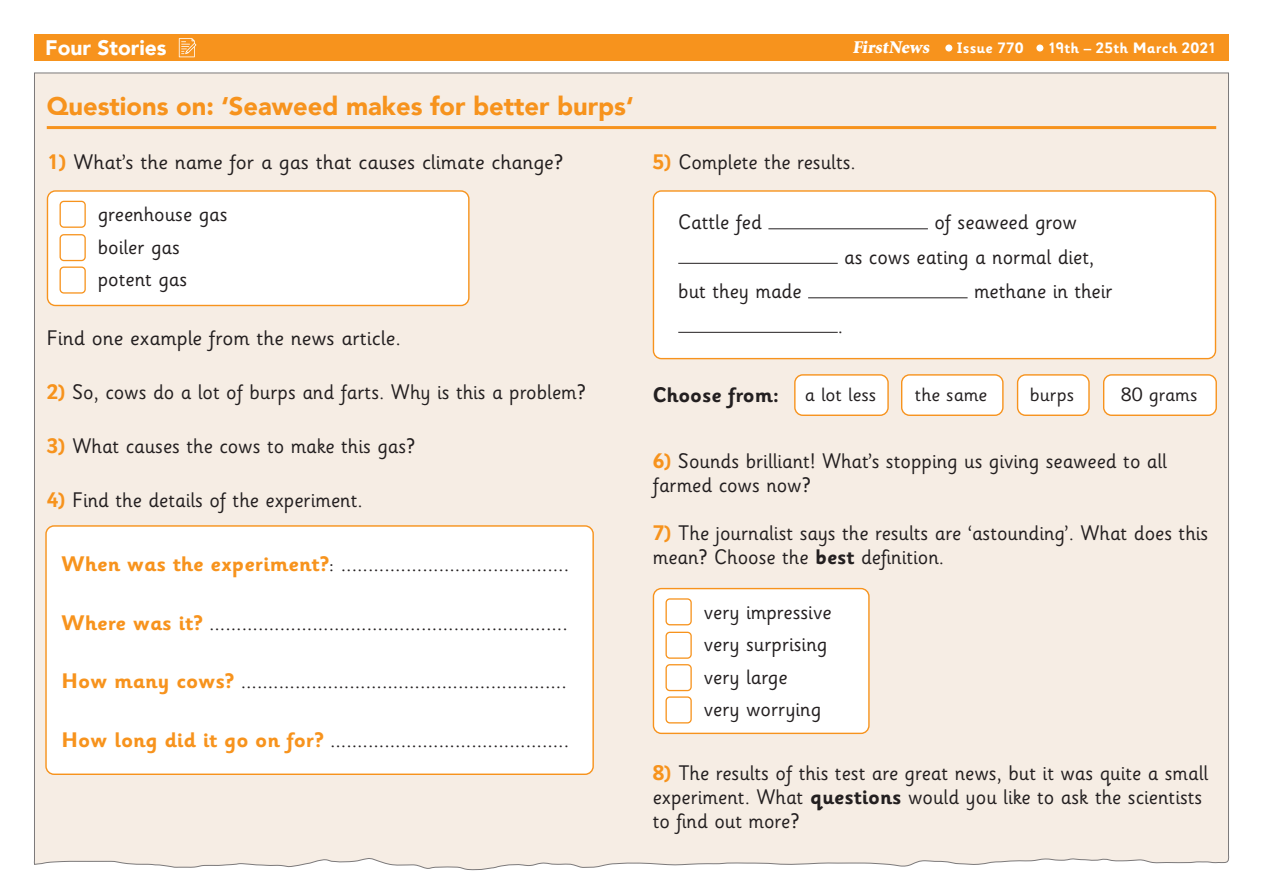
<style>
.page{position:relative;width:1263px;height:893px;background:#fff}
.page>*{position:absolute;margin:0;border:0;box-sizing:border-box;transform-origin:0 0}
.t1{font:900 25.5px "Avenir";color:#f7931d}
.Questions{font:21px/24px "Sassoon Infant Std";color:#231f20}
.Questions-2{font:21px "Sassoon Infant Std";color:#231f20;scale:1.05 1}
.t2{font:900 21px "Avenir";color:#fff}
.Questions-3{font:700 21px "Sassoon Infant Std";color:#231f20}
.Questions-4{font:20.7px "Sassoon Infant Std";color:#231f20}
.Questions-5{font:19.2px "Sassoon Infant Std";color:#231f20;scale:1.05 1}
.t3{font:900 18px "Minion Std";color:#fff}
.t4{font:700 15px "Sassoon Infant Std";letter-spacing:.02em;color:#fff}
.s1{font-weight:700;color:#f7931d}
.s2{font-weight:700}
</style>
<div class="page">
<div style="left:34px;top:72px;width:1195px;height:798px;background:#f6ede4"></div>
<div style="left:34px;top:34px;width:1195px;height:27px;background:#f7931d"></div>
<div style="left:945px;top:45px;width:7px;height:7px;background:#fff;border-radius:50%"></div>
<div style="left:1036px;top:45px;width:7px;height:7px;background:#fff;border-radius:50%"></div>
<svg style="left:179px;top:38px;width:17px;height:19px"></svg>
<hr style="left:47px;top:126px;width:1169px;height:3px;background:#f7931d">
<div style="left:47px;top:191px;width:422px;height:114px;background:#fff;border-radius:8px"></div>
<div style="left:47px;top:190px;width:422px;height:116px;border:1px solid #f7931d;border-radius:8px"></div>
<div style="left:60px;top:201px;width:26px;height:27px;border:1px solid #f7931d;border-radius:4px"></div>
<div style="left:60px;top:266px;width:26px;height:28px;border:1px solid #f7931d;border-radius:4px"></div>
<div style="left:60px;top:234px;width:26px;height:27px;border:1px solid #f7931d;border-radius:4px"></div>
<div style="left:46px;top:526px;width:547px;height:248px;background:#fff;border-radius:8px"></div>
<div style="left:45px;top:525px;width:549px;height:250px;border:1px solid #f7931d;border-radius:8px"></div>
<div style="left:653px;top:191px;width:562px;height:168px;background:#fff;border-radius:8px"></div>
<div style="left:653px;top:190px;width:563px;height:169px;border:1px solid #f7931d;border-radius:8px"></div>
<hr style="left:768px;top:228px;width:160px;height:1px;background:#231f20">
<hr style="left:678px;top:263px;width:160px;height:1px;background:#231f20">
<hr style="left:808px;top:297px;width:159px;height:1px;background:#231f20">
<hr style="left:678px;top:332px;width:160px;height:1px;background:#231f20">
<div style="left:795px;top:375px;width:93px;height:40px;background:#fff;border-radius:8px"></div>
<div style="left:794px;top:374px;width:95px;height:42px;border:1px solid #f7931d;border-radius:8px"></div>
<div style="left:902px;top:375px;width:101px;height:40px;background:#fff;border-radius:8px"></div>
<div style="left:901px;top:374px;width:102px;height:42px;border:1px solid #f7931d;border-radius:8px"></div>
<div style="left:1017px;top:375px;width:72px;height:40px;background:#fff;border-radius:8px"></div>
<div style="left:1017px;top:374px;width:73px;height:42px;border:1px solid #f7931d;border-radius:8px"></div>
<div style="left:1104px;top:375px;width:112px;height:40px;background:#fff;border-radius:8px"></div>
<div style="left:1103px;top:374px;width:114px;height:42px;border:1px solid #f7931d;border-radius:8px"></div>
<div style="left:653px;top:589px;width:216px;height:144px;background:#fff;border-radius:8px"></div>
<div style="left:653px;top:588px;width:217px;height:146px;border:1px solid #f7931d;border-radius:8px"></div>
<div style="left:665px;top:598px;width:27px;height:27px;border:1px solid #f7931d;border-radius:4px"></div>
<div style="left:665px;top:664px;width:27px;height:27px;border:1px solid #f7931d;border-radius:4px"></div>
<div style="left:665px;top:632px;width:27px;height:27px;border:1px solid #f7931d;border-radius:4px"></div>
<div style="left:665px;top:696px;width:27px;height:27px;border:1px solid #f7931d;border-radius:4px"></div>
<p class="t2" style="left:45px;top:30px;width:123px">Four Stories</p>
<p class="t3" style="left:852px;top:38px;width:81px">FirstNews</p>
<p class="t4" style="left:957px;top:39px;width:68px">Issue 770</p>
<p class="t4" style="left:1048px;top:39px;width:170px">19th – 25th March 2021</p>
<p class="t1" style="left:47px;top:84px;width:588px">Questions on: ‘Seaweed makes for better burps‘</p>
<p class="Questions-2" style="left:47px;top:149px;width:494px"><span class="s1">1)</span> What’s the name for a gas that causes climate change?</p>
<p class="Questions-4" style="left:98px;top:202px;width:131px">greenhouse gas</p>
<p class="Questions-4" style="left:98px;top:234px;width:84px">boiler gas</p>
<p class="Questions-4" style="left:98px;top:267px;width:91px">potent gas</p>
<p class="Questions-2" style="left:47px;top:325px;width:339px">Find one example from the news article.</p>
<p class="Questions" style="left:47px;top:380px;width:541px"><span class="s1">2)</span> So, cows do a lot of burps and farts. Why is this a problem?</p>
<p class="Questions" style="left:47px;top:434px;width:370px"><span class="s1">3)</span> What causes the cows to make this gas?</p>
<p class="Questions" style="left:47px;top:488px;width:317px"><span class="s1">4)</span> Find the details of the experiment.</p>
<p class="Questions" style="left:62px;top:552px;width:509px"><span class="s1">When was the experiment?</span>: ..........................................</p>
<p class="Questions" style="left:62px;top:611px;width:508px"><span class="s1">Where was it?</span> ..................................................................</p>
<p class="Questions" style="left:62px;top:669px;width:507px"><span class="s1">How many cows?</span> ............................................................</p>
<p class="Questions" style="left:62px;top:728px;width:509px"><span class="s1">How long did it go on for?</span> ............................................</p>
<p class="Questions" style="left:653px;top:150px;width:205px"><span class="s1">5)</span> Complete the results.</p>
<p class="Questions" style="left:678px;top:210px;width:85px">Cattle fed</p>
<p class="Questions" style="left:844px;top:205px;width:252px;line-height:34.5px;text-indent:90px">of seaweed grow as cows eating a normal diet,</p>
<p class="Questions" style="left:678px;top:279px;width:125px">but they made</p>
<p class="Questions" style="left:974px;top:279px;width:140px">methane in their</p>
<p class="Questions" style="left:838px;top:314px;width:7px">.</p>
<p class="Questions-3" style="left:653px;top:382px;width:128px">Choose from:</p>
<p class="Questions-5" style="left:805px;top:383px;width:70px">a lot less</p>
<p class="Questions-5" style="left:915px;top:383px;width:70px">the same</p>
<p class="Questions-5" style="left:1030px;top:383px;width:44px">burps</p>
<p class="Questions-5" style="left:1121px;top:383px;width:75px">80 grams</p>
<p class="Questions" style="left:653px;top:449px;width:516px"><span class="s1">6)</span> Sounds brilliant! What’s stopping us giving seaweed to all farmed cows now?</p>
<p class="Questions" style="left:653px;top:521px;width:557px"><span class="s1">7)</span> The journalist says the results are ‘astounding’. What does this mean? Choose the <span class="s2">best</span> definition.</p>
<p class="Questions-4" style="left:704px;top:599px;width:129px">very impressive</p>
<p class="Questions-4" style="left:704px;top:632px;width:125px">very surprising</p>
<p class="Questions-4" style="left:704px;top:664px;width:85px">very large</p>
<p class="Questions-4" style="left:704px;top:697px;width:119px">very worrying</p>
<p class="Questions" style="left:653px;top:761px;width:557px"><span class="s1">8)</span> The results of this test are great news, but it was quite a small experiment. What <span class="s2">questions</span> would you like to ask the scientists to find out more?</p>
</div>
